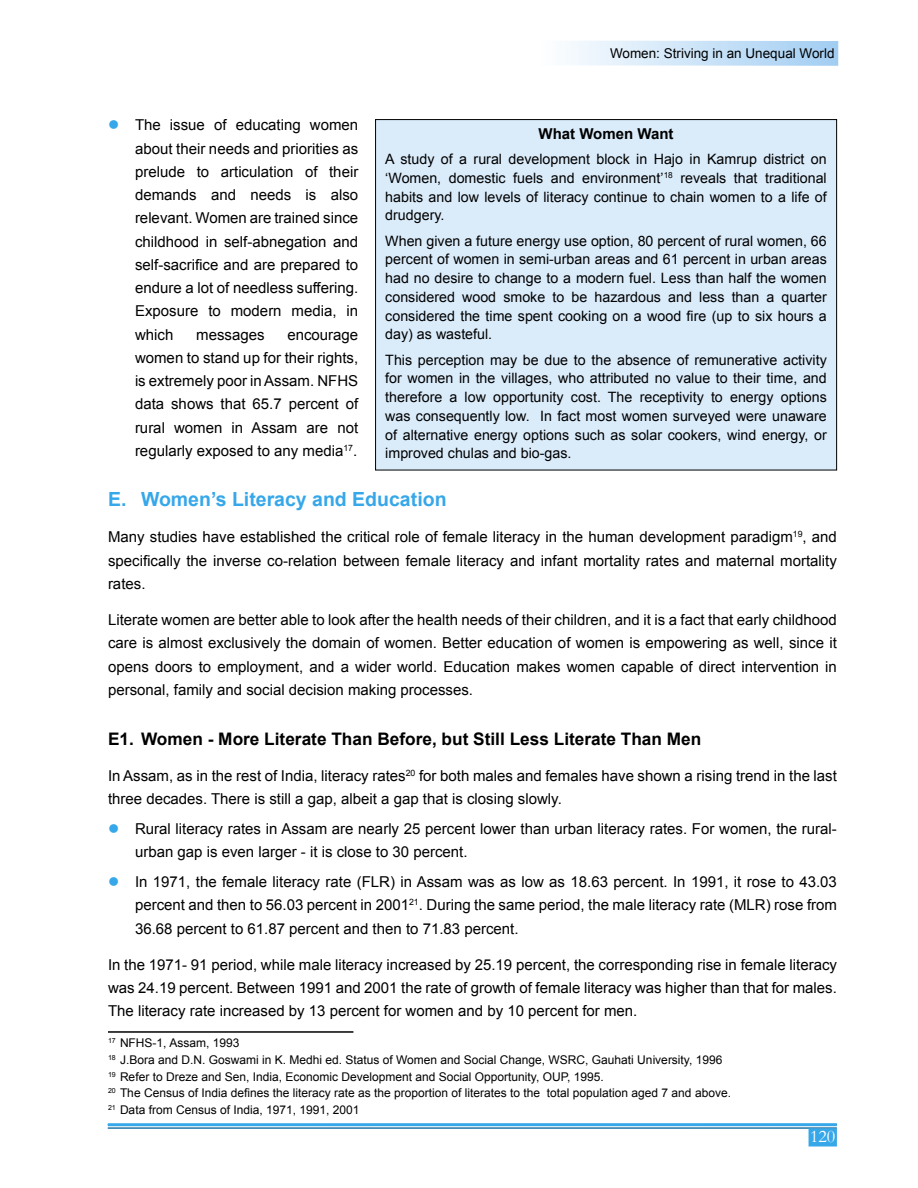
<style>
.page{position:relative;width:918px;height:1188px;background:#fff}
.page>*{position:absolute;margin:0;border:0;box-sizing:border-box;transform-origin:0 0}
.Assam_Paragraph_Style{font:700 19.5px "Arial";color:#36a7e9}
.t1{font:18px "Garamond";color:#fff}
.Assam_Paragraph_Style-2{font:700 17.25px "Arial";color:#000}
.Assam_Paragraph_Style-3{font:15px/23.2px "Arial";color:#000;text-align:justify}
.Assam_Paragraph_Style-4{font:700 15px "Arial";color:#000}
.Assam_Paragraph_Style-5{font:14.25px/18.8px "Arial";color:#000;text-align:justify}
.t2{font:13.5px "Arial";color:#000}
.Assam_Paragraph_Style-6{font:12px "Arial";color:#000}
.s1{color:#36a7e9}
</style>
<div class="page">
<div style="left:539px;top:41px;width:299px;height:25px;background:linear-gradient(to right,#feffff,#a1cdf2)"></div>
<hr style="left:108px;top:1123px;width:729px;height:3px;background:#36a7e9">
<hr style="left:108px;top:1128px;width:729px;height:1px;background:#36a7e9">
<div style="left:809px;top:1128px;width:28px;height:19px;background:#36a7e9"></div>
<hr style="left:108px;top:1032px;width:245px;height:1px;background:#000">
<div style="left:376px;top:120px;width:461px;height:350px;background:#daebfa"></div>
<p class="t2" style="left:610px;top:44px;width:226px">Women: Striving in an Unequal World</p>
<p class="Assam_Paragraph_Style-3" style="left:135px;top:113px;width:225px;text-indent:-27px"><span class="s1">●</span> The issue of educating women about their needs and priorities as prelude to articulation of their demands and needs is also relevant. Women are trained since childhood in self-abnegation and self-sacrifice and are prepared to endure a lot of needless suffering.<br>Exposure to modern media, in which</p>
<p class="Assam_Paragraph_Style-4" style="left:539px;top:123px;width:136px">What Women Want</p>
<p class="Assam_Paragraph_Style-5" style="left:385px;top:150px;width:443px">A study of a rural development block in Hajo in Kamrup district on ‘Women, domestic fuels and environment’<sup>18</sup> reveals that traditional habits and low levels of literacy continue to chain women to a life of drudgery.</p>
<p class="Assam_Paragraph_Style-5" style="left:385px;top:231px;width:443px">When given a future energy use option, 80 percent of rural women, 66 percent of women in semi-urban areas and 61 percent in urban areas had no desire to change to a modern fuel. Less than half the women considered wood smoke to be hazardous and less than a quarter considered the time spent cooking on a wood fire (up to six hours a day) as wasteful.</p>
<p class="Assam_Paragraph_Style-5" style="left:385px;top:350px;width:443px">This perception may be due to the absence of remunerative activity for women in the villages, who attributed no value to their time, and therefore a low opportunity cost. The receptivity to energy options was consequently low. In fact most women surveyed were unaware of alternative energy options such as solar cookers, wind energy, or improved chulas and bio-gas.</p>
<p class="Assam_Paragraph_Style-3" style="left:135px;top:323px;width:225px;text-indent:152px">encourage women to stand up for their rights, is extremely poor in Assam. NFHS data shows that 65.7 percent of rural women in Assam are not regularly exposed to any media<sup>17</sup>.</p>
<p class="Assam_Paragraph_Style" style="left:108px;top:486px;width:340px">E. Women’s Literacy and Education</p>
<p class="Assam_Paragraph_Style-3" style="left:108px;top:525px;width:730px">Many studies have established the critical role of female literacy in the human development paradigm<sup>19</sup>, and specifically the inverse co-relation between female literacy and infant mortality rates and maternal mortality rates.</p>
<p class="Assam_Paragraph_Style-3" style="left:108px;top:608px;width:730px">Literate women are better able to look after the health needs of their children, and it is a fact that early childhood care is almost exclusively the domain of women. Better education of women is empowering as well, since it opens doors to employment, and a wider world. Education makes women capable of direct intervention in personal, family and social decision making processes.</p>
<p class="Assam_Paragraph_Style-2" style="left:108px;top:727px;width:595px">E1. Women - More Literate Than Before, but Still Less Literate Than Men</p>
<p class="Assam_Paragraph_Style-3" style="left:108px;top:764px;width:730px">In Assam, as in the rest of India, literacy rates<sup>20</sup> for both males and females have shown a rising trend in the last three decades. There is still a gap, albeit a gap that is closing slowly.</p>
<p class="Assam_Paragraph_Style-3" style="left:135px;top:817px;width:703px;text-indent:-27px"><span class="s1">●</span> Rural literacy rates in Assam are nearly 25 percent lower than urban literacy rates. For women, the rural&shy;urban gap is even larger - it is close to 30 percent.</p>
<p class="Assam_Paragraph_Style-3" style="left:135px;top:870px;width:704px;text-indent:-27px"><span class="s1">●</span> In 1971, the female literacy rate (FLR) in Assam was as low as 18.63 percent. In 1991, it rose to 43.03 percent and then to 56.03 percent in 2001<sup>21</sup>. During the same period, the male literacy rate (MLR) rose from 36.68 percent to 61.87 percent and then to 71.83 percent.</p>
<p class="Assam_Paragraph_Style-3" style="left:108px;top:953px;width:731px">In the 1971- 91 period, while male literacy increased by 25.19 percent, the corresponding rise in female literacy was 24.19 percent. Between 1991 and 2001 the rate of growth of female literacy was higher than that for males.<br>The literacy rate increased by 13 percent for women and by 10 percent for men.</p>
<p class="Assam_Paragraph_Style-6" style="left:108px;top:1035px;width:133px"><sup>17</sup> NFHS-1, Assam, 1993</p>
<p class="Assam_Paragraph_Style-6" style="left:108px;top:1052px;width:616px"><sup>18</sup> J.Bora and D.N. Goswami in K. Medhi ed. Status of Women and Social Change, WSRC, Gauhati University, 1996</p>
<p class="Assam_Paragraph_Style-6" style="left:108px;top:1068px;width:497px"><sup>19</sup> Refer to Dreze and Sen, India, Economic Development and Social Opportunity, OUP, 1995.</p>
<p class="Assam_Paragraph_Style-6" style="left:108px;top:1085px;width:625px"><sup>20</sup> The Census of India defines the literacy rate as the proportion of literates to the total population aged 7 and above.</p>
<p class="Assam_Paragraph_Style-6" style="left:108px;top:1101px;width:253px"><sup>21</sup> Data from Census of India, 1971, 1991, 2001</p>
<p class="Assam_Paragraph_Style-3" style="left:196px;top:323px;width:70px">messages</p>
<p class="t1" style="left:810px;top:1124px;width:27px">120</p>
</div>
